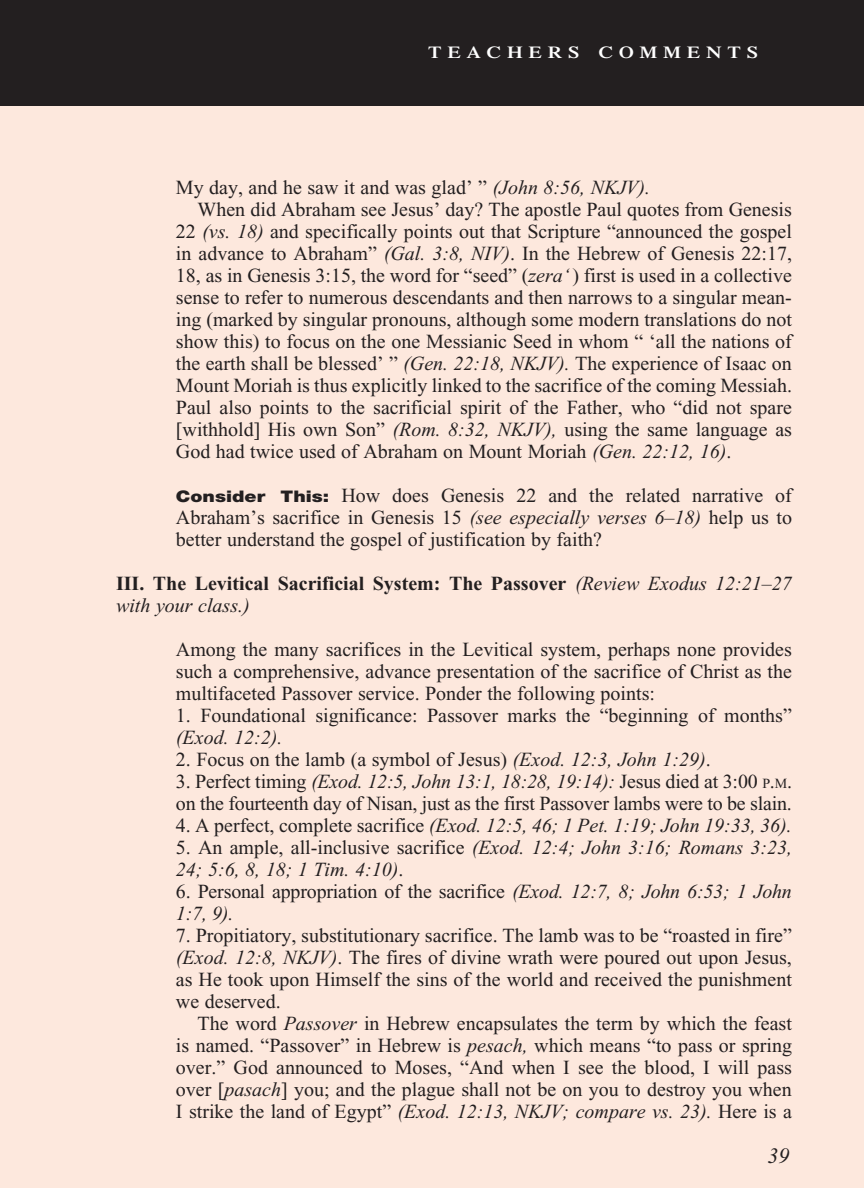
<style>
.page{position:relative;width:864px;height:1188px;background:#fff}
.page>*{position:absolute;margin:0;border:0;box-sizing:border-box;transform-origin:0 0}
.t1{font:italic 22px "Times New Roman";color:#231f20}
.First_Line_Space_Tea{font:20px/22px "Times New Roman";color:#231f20;text-align:justify}
.Objectives_Body_Text{font:20px/22px "Times New Roman";color:#231f20;text-align:justify}
.First_Line_Space_Tea-2{font:italic 20px/22px "Times New Roman";color:#231f20}
.Roman_Numeral_Sub_He{font:700 20px/22px "Times New Roman";color:#231f20}
.t2{font:600 16.8px "Times";letter-spacing:.285em;color:#fff;scale:1.2 1}
.s1{font-style:italic}
.s2{font-family:"Helvetica Neue";font-weight:900;font-size:16px}
.s3{font-weight:400;font-style:italic}
.s4{font-size:14px}
.s5{font-style:inherit}
.s6{font-style:normal}
</style>
<div class="page">
<div style="left:0;top:98px;width:864px;height:1090px;background:#fde8dd"></div>
<div style="left:0;top:0;width:864px;height:105px;background:#231f20"></div>
<p class="t2" style="left:428px;top:43px;width:276px">TEACHERS COMMENTS</p>
<p class="Objectives_Body_Text" style="left:176px;top:176px;width:476px">My day, and he saw it and was glad’ ” <span class="s1">(John 8:56, NKJV).</span></p>
<p class="Objectives_Body_Text" style="left:176px;top:198px;width:618px;text-indent:22px">When did Abraham see Jesus’ day? The apostle Paul quotes from Genesis 22 <span class="s1">(vs. 18)</span> and specifically points out that Scripture “announced the gospel in advance to Abraham” <span class="s1">(Gal. 3:8, NIV)</span>. In the Hebrew of Genesis 22:17, 18, as in Genesis 3:15, the word for “seed” (<span class="s1">zera‘</span>) first is used in a collective sense to refer to numerous descendants and then narrows to a singular mean&shy;ing (marked by singular pronouns, although some modern translations do not show this) to focus on the one Messianic Seed in whom “ ‘all the nations of the earth shall be blessed’ ” <span class="s1">(Gen. 22:18, NKJV).</span> The experience of Isaac on Mount Moriah is thus explicitly linked to the sacrifice of the coming Messiah.<br>Paul also points to the sacrificial spirit of the Father, who “did not spare [withhold] His own Son” <span class="s1">(Rom. 8:32, NKJV),</span> using the same language as God had twice used of Abraham on Mount Moriah <span class="s1">(Gen. 22:12, 16)</span>.</p>
<p class="First_Line_Space_Tea" style="left:176px;top:484px;width:618px"><span class="s2">Consider This:</span> How does Genesis 22 and the related narrative of Abraham’s sacrifice in Genesis 15 <span class="s1">(see especially verses 6–18)</span> help us to better understand the gospel of justification by faith?</p>
<p class="Roman_Numeral_Sub_He" style="left:116px;top:572px;width:677px">III. The Levitical Sacrificial System: The Passover <span class="s3">(Review Exodus 12:21–27 with your class.)</span></p>
<p class="First_Line_Space_Tea" style="left:176px;top:638px;width:618px">Among the many sacrifices in the Levitical system, perhaps none provides such a comprehensive, advance presentation of the sacrifice of Christ as the multifaceted Passover service. Ponder the following points:</p>
<p class="First_Line_Space_Tea" style="left:176px;top:704px;width:618px">1. Foundational significance: Passover marks the “beginning of months” <span class="s1">(Exod. 12:2).</span></p>
<p class="First_Line_Space_Tea" style="left:176px;top:748px;width:536px">2. Focus on the lamb (a symbol of Jesus) <span class="s1">(Exod. 12:3, John 1:29)</span>.</p>
<p class="First_Line_Space_Tea" style="left:176px;top:770px;width:618px">3. Perfect timing <span class="s1">(Exod. 12:5, John 13:1, 18:28, 19:14):</span> Jesus died at 3:00 <span class="s4">p</span><span class="s5">.</span><span class="s4">m</span>. on the fourteenth day of Nisan, just as the first Passover lambs were to be slain.</p>
<p class="First_Line_Space_Tea-2" style="left:176px;top:814px;width:617px"><span class="s6">4. A perfect, complete sacrifice</span> (Exod. 12:5, 46; 1 Pet. 1:19; John 19:33, 36).</p>
<p class="First_Line_Space_Tea-2" style="left:176px;top:836px;width:618px"><span class="s6">5. An ample, all-inclusive sacrifice</span> (Exod. 12:4; John 3:16; Romans 3:23,<br>24; 5:6, 8, 18; 1 Tim. 4:10)<span class="s6">.</span></p>
<p class="First_Line_Space_Tea" style="left:176px;top:880px;width:617px">6. Personal appropriation of the sacrifice <span class="s1">(Exod. 12:7, 8; John 6:53; 1 John<br>1:7, 9).</span></p>
<p class="First_Line_Space_Tea" style="left:176px;top:924px;width:617px">7. Propitiatory, substitutionary sacrifice. The lamb was to be “roasted in fire” <span class="s1">(Exod. 12:8, NKJV)</span>. The fires of divine wrath were poured out upon Jesus, as He took upon Himself the sins of the world and received the punishment we deserved.</p>
<p class="First_Line_Space_Tea" style="left:176px;top:1012px;width:618px;text-indent:22px">The word <span class="s1">Passover</span> in Hebrew encapsulates the term by which the feast is named. “Passover” in Hebrew is <span class="s1">pesach,</span> which means “to pass or spring over.” God announced to Moses, “And when I see the blood, I will pass over [<span class="s1">pasach</span>] you; and the plague shall not be on you to destroy you when I strike the land of Egypt” <span class="s1">(Exod. 12:13, NKJV; compare vs. 23).</span> Here is a</p>
<p class="t1" style="left:767px;top:1144px;width:23px">39</p>
</div>
